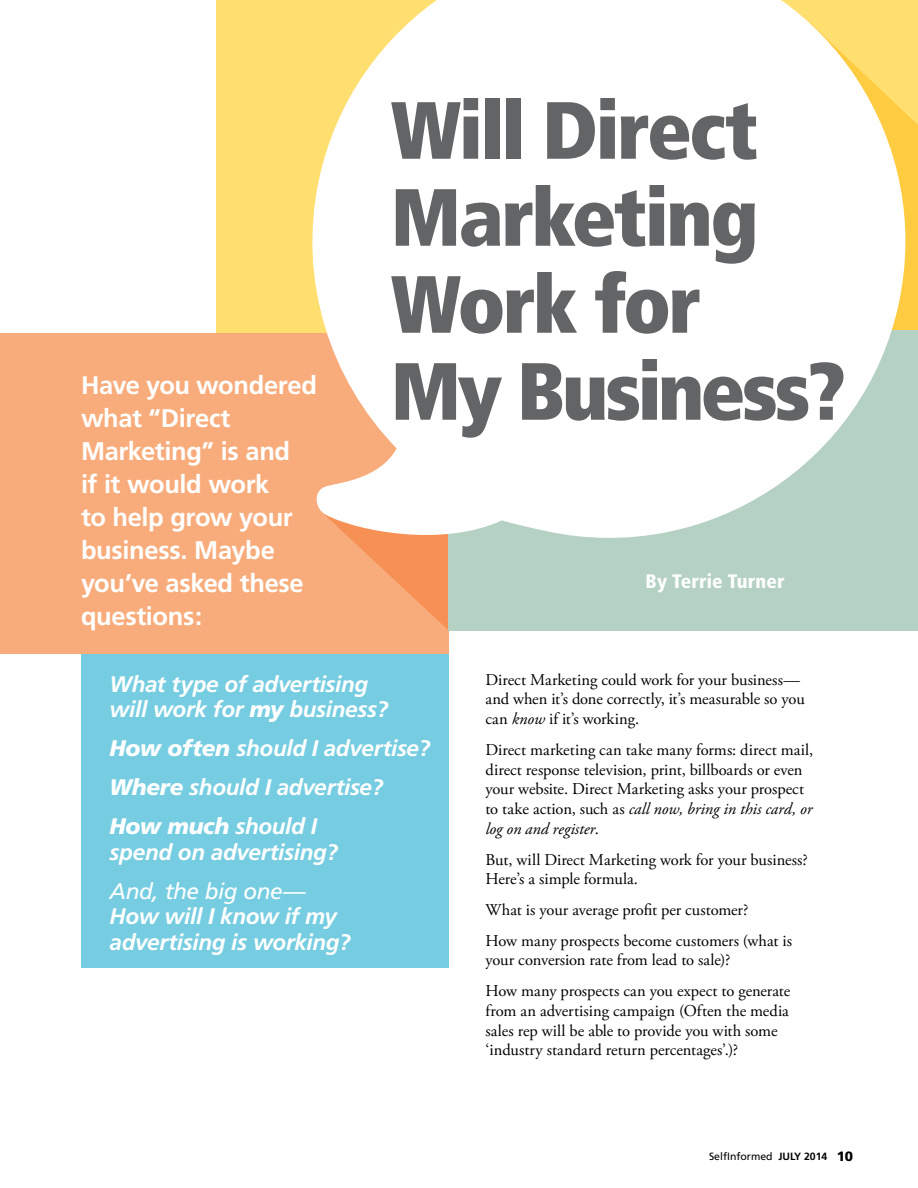
<style>
.page{position:relative;width:918px;height:1188px;background:#fff}
.page>*{position:absolute;margin:0;border:0;box-sizing:border-box;transform-origin:0 0}
.t1{font:900 condensed 81px/87px "Frutiger";letter-spacing:-.035em;color:#636466}
.t2{font:700 25.5px/33px "Frutiger";letter-spacing:-.015em;color:#fff}
.t3{font:italic 700 22.5px/25.5px "Frutiger";letter-spacing:-.015em;color:#fff}
.t4{font:italic 22.5px "Frutiger";letter-spacing:-.015em;color:#fff}
.t5{font:900 condensed 19.5px "Frutiger";letter-spacing:.005em;color:#fff}
.t6{font:16.5px/19.8px "Adobe Garamond Pro";color:#000}
.t7{font:10.5px "Frutiger";color:#000}
.s1{font-weight:900}
.s2{font-style:italic}
.s3{font-weight:700}
.s4{font-weight:900;font-size:13.5px}
</style>
<div class="page">
<div style="left:81px;top:653px;width:368px;height:315px;background:#76cde1"></div>
<div style="left:216px;top:0;width:702px;height:333px;background:#ffdf70"></div>
<div style="left:0;top:333px;width:449px;height:320px;background:#f8ac7b"></div>
<svg style="left:379px;top:565px;width:70px;height:66px"></svg>
<div style="left:449px;top:330px;width:469px;height:301px;background:#b5d1c3"></div>
<svg style="left:312px;top:0;width:606px;height:565px;fill:#fff"></svg>
<h2 class="t2" style="left:81px;top:369px;width:238px">Have you wondered what “Direct<br>Marketing” is and<br>if it would work<br>to help grow your business. Maybe you’ve asked these questions:</h2>
<h1 class="t1" style="left:391px;top:87px;width:456px">Will Direct<br>Marketing<br>Work for<br>My Business?</h1>
<p class="t5" style="left:646px;top:569px;width:141px">By Terrie Turner</p>
<h3 class="t3" style="left:110px;top:671px;width:280px">What type of advertising will work for <span class="s1">my</span> business?</h3>
<h3 class="t3" style="left:110px;top:729px;width:322px;line-height:39px"><span class="s1">How often</span> should I advertise?<br><span class="s1">Where</span> should I advertise?<br><span class="s1">How much</span> should I</h3>
<h3 class="t3" style="left:110px;top:839px;width:230px">spend on advertising?</h3>
<h3 class="t4" style="left:110px;top:878px;width:198px">And, the big one—</h3>
<h3 class="t3" style="left:110px;top:904px;width:243px">How will I know if my advertising is working?</h3>
<p class="t6" style="left:485px;top:670px;width:321px">Direct Marketing could work for your business— and when it’s done correctly, it’s measurable so you can <span class="s2">know</span> if it’s working.</p>
<p class="t6" style="left:485px;top:740px;width:329px">Direct marketing can take many forms: direct mail, direct response television, print, billboards or even your website. Direct Marketing asks your prospect to take action, such as <span class="s2">call now, bring in this card, or log on and register</span>.</p>
<p class="t6" style="left:485px;top:850px;width:324px">But, will Direct Marketing work for your business?<br>Here’s a simple formula.</p>
<p class="t6" style="left:485px;top:895px;width:308px;line-height:30.6px">What is your average profit per customer?<br>How many prospects become customers (what is</p>
<p class="t6" style="left:485px;top:945px;width:306px;line-height:30.6px">your conversion rate from lead to sale)?<br>How many prospects can you expect to generate</p>
<p class="t6" style="left:485px;top:1001px;width:305px">from an advertising campaign (Often the media sales rep will be able to provide you with some ‘industry standard return percentages’.)?</p>
<p class="t7" style="left:709px;top:1150px;width:146px">SelfInformed <span class="s3">JULY 2014</span> <span class="s4">10</span></p>
</div>
